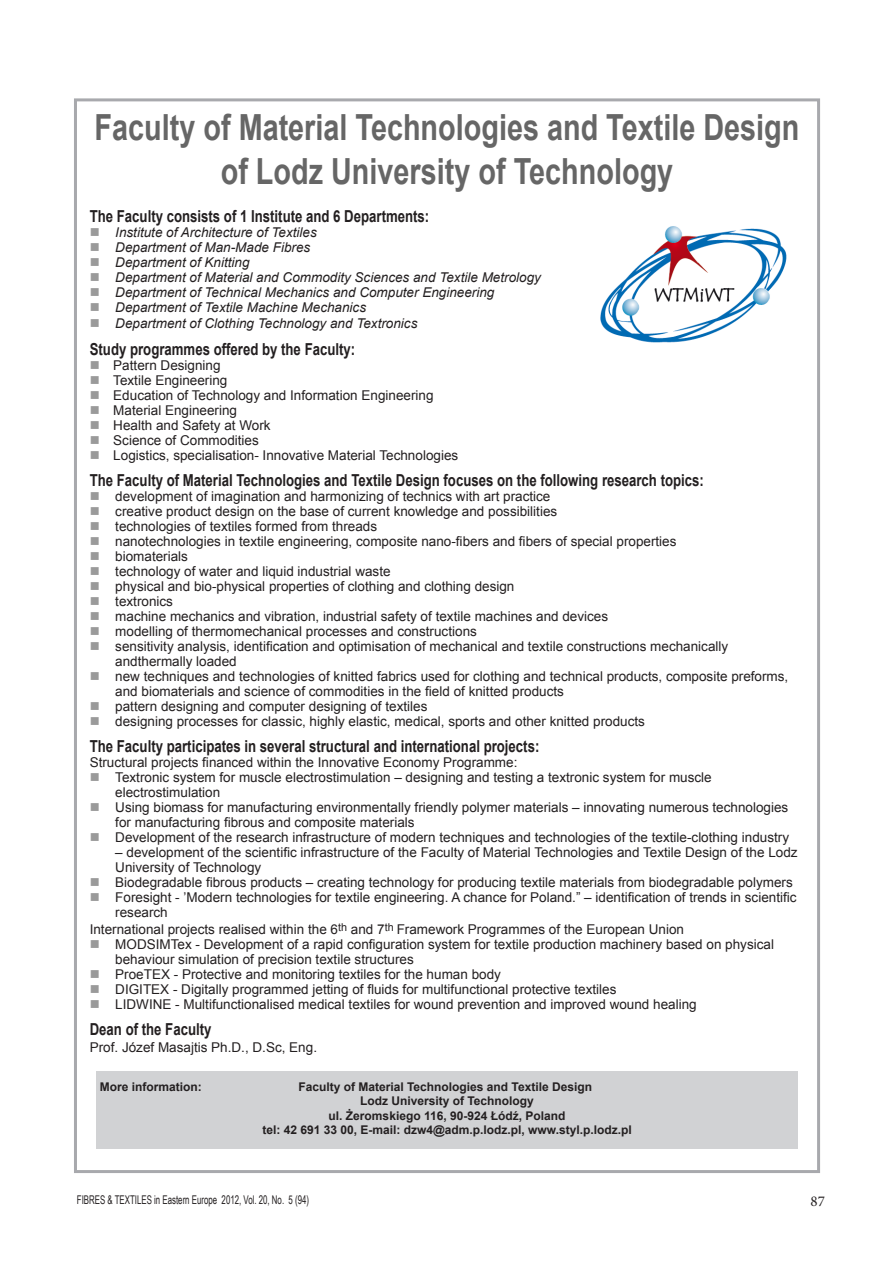
<style>
.page{position:relative;width:893px;height:1263px;background:#fff}
.page>*{position:absolute;margin:0;border:0;box-sizing:border-box;transform-origin:0 0}
.t1{font:700 36px/43.2px "Arial";color:#666;text-align:center;scale:.8 1}
.t2{font:700 16.5px "Arial";color:#231f20;scale:.8 1}
.t3{font:15px "Minion Pro";color:#231f20}
.t4{font:13.5px/15px "Arial";color:#231f20}
.t5{font:italic 13.5px "Arial";color:#231f20}
.t6{font:700 12px/14.4px "Arial";color:#231f20;text-align:center}
.t7{font:12px "Arial Narrow";color:#231f20;scale:.8 1}
.s1{color:#9a9a9a}
</style>
<div class="page">
<div style="left:96px;top:1071px;width:701px;height:78px;background:#d1d2d4"></div>
<img style="left:600px;top:226px;width:187px;height:117px">
<h1 class="t1" style="left:95px;top:107px;width:882px">Faculty of Material Technologies and Textile Design of Lodz University of Technology</h1>
<p class="t2" style="left:90px;top:206px;width:426px">The Faculty consists of 1 Institute and 6 Departments:</p>
<p class="t5" style="left:90px;top:224px;width:229px"><span class="s1">■</span> Institute of Architecture of Textiles</p>
<p class="t5" style="left:90px;top:239px;width:222px"><span class="s1">■</span> Department of Man-Made Fibres</p>
<p class="t5" style="left:90px;top:254px;width:161px"><span class="s1">■</span> Department of Knitting</p>
<p class="t5" style="left:90px;top:269px;width:453px"><span class="s1">■</span> Department of Material and Commodity Sciences and Textile Metrology</p>
<p class="t5" style="left:90px;top:284px;width:406px"><span class="s1">■</span> Department of Technical Mechanics and Computer Engineering</p>
<p class="t5" style="left:90px;top:299px;width:278px"><span class="s1">■</span> Department of Textile Machine Mechanics</p>
<p class="t5" style="left:90px;top:315px;width:329px"><span class="s1">■</span> Department of Clothing Technology and Textronics</p>
<p class="t2" style="left:90px;top:338px;width:333px">Study programmes offered by the Faculty:</p>
<p class="t4" style="left:90px;top:357px;width:132px"><span class="s1">■</span> Pattern Designing</p>
<p class="t4" style="left:90px;top:372px;width:139px"><span class="s1">■</span> Textile Engineering</p>
<p class="t4" style="left:90px;top:387px;width:345px"><span class="s1">■</span> Education of Technology and Information Engineering</p>
<p class="t4" style="left:90px;top:402px;width:149px"><span class="s1">■</span> Material Engineering</p>
<p class="t4" style="left:90px;top:417px;width:182px"><span class="s1">■</span> Health and Safety at Work</p>
<p class="t4" style="left:90px;top:432px;width:171px"><span class="s1">■</span> Science of Commodities</p>
<p class="t4" style="left:90px;top:447px;width:370px"><span class="s1">■</span> Logistics, specialisation- Innovative Material Technologies</p>
<p class="t2" style="left:90px;top:469px;width:769px">The Faculty of Material Technologies and Textile Design focuses on the following research topics:</p>
<p class="t4" style="left:90px;top:489px;width:462px"><span class="s1">■</span> development of imagination and harmonizing of technics with art practice</p>
<p class="t4" style="left:90px;top:504px;width:469px"><span class="s1">■</span> creative product design on the base of current knowledge and possibilities</p>
<p class="t4" style="left:90px;top:519px;width:289px"><span class="s1">■</span> technologies of textiles formed from threads</p>
<p class="t4" style="left:90px;top:534px;width:588px"><span class="s1">■</span> nanotechnologies in textile engineering, composite nano-fibers and fibers of special properties</p>
<p class="t4" style="left:90px;top:549px;width:100px"><span class="s1">■</span> biomaterials</p>
<p class="t4" style="left:90px;top:564px;width:302px"><span class="s1">■</span> technology of water and liquid industrial waste</p>
<p class="t4" style="left:90px;top:579px;width:426px"><span class="s1">■</span> physical and bio-physical properties of clothing and clothing design</p>
<p class="t4" style="left:90px;top:594px;width:85px"><span class="s1">■</span> textronics</p>
<p class="t4" style="left:90px;top:609px;width:520px"><span class="s1">■</span> machine mechanics and vibration, industrial safety of textile machines and devices</p>
<p class="t4" style="left:90px;top:624px;width:389px"><span class="s1">■</span> modelling of thermomechanical processes and constructions</p>
<p class="t4" style="left:115px;top:639px;width:614px;text-indent:-26px"><span class="s1">■</span> sensitivity analysis, identification and optimisation of mechanical and textile constructions mechanically andthermally loaded</p>
<p class="t4" style="left:115px;top:669px;width:675px;text-indent:-26px"><span class="s1">■</span> new techniques and technologies of knitted fabrics used for clothing and technical products, composite preforms, and biomaterials and science of commodities in the field of knitted products</p>
<p class="t4" style="left:90px;top:699px;width:339px"><span class="s1">■</span> pattern designing and computer designing of textiles</p>
<p class="t4" style="left:90px;top:714px;width:557px"><span class="s1">■</span> designing processes for classic, highly elastic, medical, sports and other knitted products</p>
<p class="t2" style="left:90px;top:735px;width:564px">The Faculty participates in several structural and international projects:</p>
<p class="t4" style="left:90px;top:755px;width:429px">Structural projects financed within the Innovative Economy Programme:</p>
<p class="t4" style="left:115px;top:770px;width:598px;text-indent:-26px"><span class="s1">■</span> Textronic system for muscle electrostimulation – designing and testing a textronic system for muscle electrostimulation</p>
<p class="t4" style="left:115px;top:800px;width:674px;text-indent:-26px"><span class="s1">■</span> Using biomass for manufacturing environmentally friendly polymer materials – innovating numerous technologies for manufacturing fibrous and composite materials</p>
<p class="t4" style="left:90px;top:830px;width:701px"><span class="s1">■</span> Development of the research infrastructure of modern techniques and technologies of the textile-clothing industry</p>
<p class="t4" style="left:115px;top:845px;width:684px">– development of the scientific infrastructure of the Faculty of Material Technologies and Textile Design of the Lodz<br>University of Technology</p>
<p class="t4" style="left:90px;top:875px;width:705px"><span class="s1">■</span> Biodegradable fibrous products – creating technology for producing textile materials from biodegradable polymers</p>
<p class="t4" style="left:115px;top:890px;width:683px;text-indent:-26px"><span class="s1">■</span> Foresight - ’Modern technologies for textile engineering. A chance for Poland.” – identification of trends in scientific research</p>
<p class="t4" style="left:90px;top:922px;width:596px">International projects realised within the 6<sup>th</sup> and 7<sup>th</sup> Framework Programmes of the European Union</p>
<p class="t4" style="left:115px;top:937px;width:660px;text-indent:-26px"><span class="s1">■</span> MODSIMTex - Development of a rapid configuration system for textile production machinery based on physical behaviour simulation of precision textile structures</p>
<p class="t4" style="left:90px;top:967px;width:413px"><span class="s1">■</span> ProeTEX - Protective and monitoring textiles for the human body</p>
<p class="t4" style="left:90px;top:982px;width:528px"><span class="s1">■</span> DIGITEX - Digitally programmed jetting of fluids for multifunctional protective textiles</p>
<p class="t4" style="left:90px;top:997px;width:608px"><span class="s1">■</span> LIDWINE - Multifunctionalised medical textiles for wound prevention and improved wound healing</p>
<p class="t2" style="left:90px;top:1019px;width:154px">Dean of the Faculty</p>
<p class="t4" style="left:90px;top:1039px;width:229px">Prof. Józef Masajtis Ph.D., D.Sc, Eng.</p>
<p class="t6" style="left:100px;top:1080px;width:104px">More information:</p>
<p class="t6" style="left:262px;top:1080px;width:371px">Faculty of Material Technologies and Textile Design<br>Lodz University of Technology<br>ul. Żeromskiego 116, 90-924 Łódź, Poland<br>tel: 42 691 33 00, E-mail: dzw4@adm.p.lodz.pl, www.styl.p.lodz.pl</p>
<p class="t7" style="left:77px;top:1191px;width:292px">FIBRES &amp; TEXTILES in Eastern Europe 2012, Vol. 20, No. 5 (94)</p>
<p class="t3" style="left:810px;top:1191px;width:16px">87</p>
</div>
